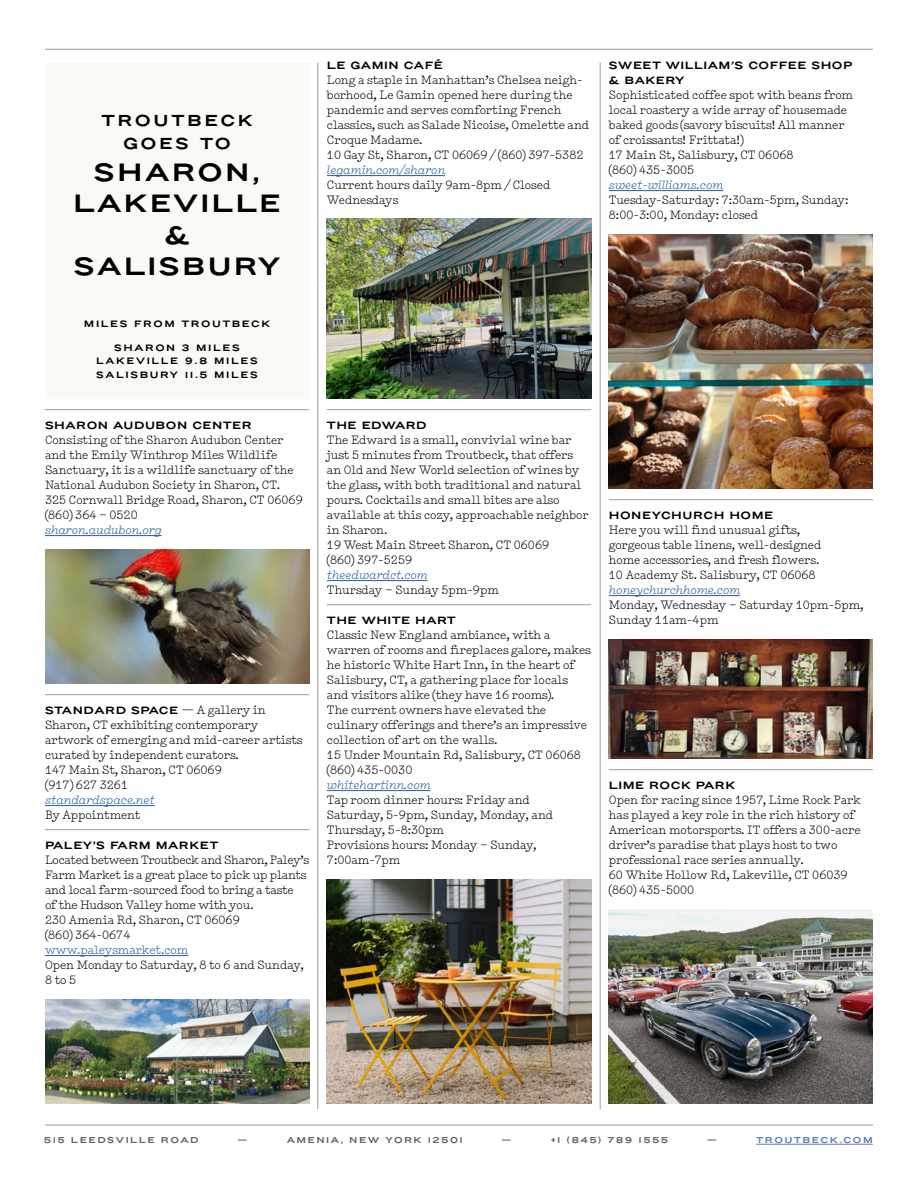
<style>
.page{position:relative;width:918px;height:1188px;background:#fff}
.page>*{position:absolute;margin:0;border:0;box-sizing:border-box;transform-origin:0 0}
.t1{font:28.5px/31.5px "Troutbeck 2 Regular";letter-spacing:.08em;color:#000;text-align:center}
.t2{font:18.15px/23.1px "Troutbeck 2 Regular";letter-spacing:.14em;color:#000;text-align:center}
.t3{font:12px/15px "Typewriter";color:#000}
.t4{font:12px/15px "Troutbeck 2 Regular";letter-spacing:.04em;color:#000}
.t5{font:italic 12px "Typewriter";color:#275b9b}
.t6{font:12px "Typewriter";color:#275b9b}
.t7{font:10.5px/13.5px "Troutbeck 2 Regular";letter-spacing:.15em;color:#000;text-align:center}
.t8{font:9.75px "Troutbeck 2 Regular";letter-spacing:.145em;color:#646363}
.t9{font:9.75px "Troutbeck 2 Regular";letter-spacing:.145em;color:#607cb4}
.s1{font-family:"Typewriter"}
</style>
<div class="page">
<hr style="left:45px;top:49px;width:828px;height:1px;background:#9d9d9c">
<hr style="left:45px;top:1125px;width:828px;height:1px;background:#9d9d9c">
<hr style="left:756px;top:1144px;width:117px;height:1px;background:#607cb4">
<hr style="left:327px;top:175px;width:118px;height:1px;background:#275b9b">
<hr style="left:327px;top:409px;width:264px;height:1px;background:#9d9d9c">
<hr style="left:327px;top:580px;width:100px;height:1px;background:#275b9b">
<hr style="left:327px;top:604px;width:264px;height:1px;background:#9d9d9c">
<hr style="left:327px;top:790px;width:103px;height:1px;background:#275b9b">
<hr style="left:318px;top:63px;width:1px;height:1046px;background:#9d9d9c">
<hr style="left:600px;top:63px;width:1px;height:1046px;background:#9d9d9c">
<hr style="left:45px;top:409px;width:264px;height:1px;background:#9d9d9c">
<hr style="left:45px;top:535px;width:117px;height:1px;background:#275b9b">
<hr style="left:45px;top:694px;width:264px;height:1px;background:#9d9d9c">
<hr style="left:45px;top:805px;width:110px;height:1px;background:#275b9b">
<hr style="left:45px;top:829px;width:264px;height:1px;background:#9d9d9c">
<hr style="left:45px;top:955px;width:143px;height:1px;background:#275b9b">
<hr style="left:609px;top:190px;width:114px;height:1px;background:#275b9b">
<hr style="left:609px;top:499px;width:264px;height:1px;background:#9d9d9c">
<hr style="left:609px;top:595px;width:131px;height:1px;background:#275b9b">
<hr style="left:609px;top:769px;width:264px;height:1px;background:#9d9d9c">
<div style="left:45px;top:63px;width:264px;height:336px;background:#faf9f5"></div>
<img style="left:609px;top:909px;width:264px;height:195px">
<img style="left:327px;top:219px;width:264px;height:180px">
<img style="left:327px;top:879px;width:264px;height:225px">
<img style="left:609px;top:639px;width:264px;height:120px">
<img style="left:609px;top:234px;width:264px;height:255px">
<img style="left:45px;top:999px;width:264px;height:105px">
<img style="left:45px;top:549px;width:264px;height:135px">
<h2 class="t2" style="left:101px;top:109px;width:153px">TROUTBECK<br>GOES TO</h2>
<h1 class="t1" style="left:73px;top:156px;width:209px">SHARON,<br>LAKEVILLE &amp;<br>SALISBURY</h1>
<p class="t4" style="left:327px;top:58px;width:117px">LE GAMIN CAFÉ</p>
<p class="t3" style="left:327px;top:73px;width:264px">Long a staple in Manhattan’s Chelsea neigh&shy;borhood, Le Gamin opened here during the pandemic and serves comforting French classics, such as Salade Nicoise, Omelette and Croque Madame.<br>10 Gay St, Sharon, CT 06069 / (860) 397-5382</p>
<p class="t5" style="left:327px;top:161px;width:120px">legamin.com/sharon</p>
<p class="t3" style="left:327px;top:178px;width:225px">Current hours daily 9am-8pm / Closed<br>Wednesdays</p>
<p class="t7" style="left:84px;top:317px;width:188px">MILES FROM TROUTBECK</p>
<p class="t7" style="left:96px;top:341px;width:163px">SHARON 3 MILES<br>LAKEVILLE 9.8 MILES<br>SALISBURY 11.5 MILES</p>
<p class="t4" style="left:45px;top:418px;width:208px">SHARON AUDUBON CENTER</p>
<p class="t3" style="left:45px;top:433px;width:259px">Consisting of the Sharon Audubon Center and the Emily Winthrop Miles Wildlife Sanctuary, it is a wildlife sanctuary of the National Audubon Society in Sharon, CT.<br>325 Cornwall Bridge Road, Sharon, CT 06069 (860) 364 – 0520</p>
<p class="t5" style="left:45px;top:521px;width:118px">sharon.audubon.org</p>
<p class="t4" style="left:45px;top:703px;width:222px">STANDARD SPACE <span class="s1">— A gallery in</span></p>
<p class="t3" style="left:45px;top:718px;width:259px">Sharon, CT exhibiting contemporary artwork of emerging and mid-career artists curated by independent curators.<br>147 Main St, Sharon, CT 06069<br>(917) 627 3261</p>
<p class="t5" style="left:45px;top:791px;width:111px">standardspace.net</p>
<p class="t3" style="left:45px;top:808px;width:97px">By Appointment</p>
<p class="t4" style="left:45px;top:838px;width:175px">PALEY’S FARM MARKET</p>
<p class="t3" style="left:45px;top:853px;width:266px">Located between Troutbeck and Sharon, Paley’s Farm Market is a great place to pick up plants and local farm-sourced food to bring a taste<br>of the Hudson Valley home with you.<br>230 Amenia Rd, Sharon, CT 06069<br>(860) 364-0674</p>
<p class="t6" style="left:45px;top:941px;width:145px">www.paleysmarket.com</p>
<p class="t3" style="left:45px;top:958px;width:260px">Open Monday to Saturday, 8 to 6 and Sunday,<br>8 to 5</p>
<p class="t4" style="left:327px;top:418px;width:101px">THE EDWARD</p>
<p class="t3" style="left:327px;top:433px;width:263px">The Edward is a small, convivial wine bar just 5 minutes from Troutbeck, that offers an Old and New World selection of wines by the glass, with both traditional and natural pours. Cocktails and small bites are also available at this cozy, approachable neighbor in Sharon.<br>19 West Main Street Sharon, CT 06069<br>(860) 397-5259</p>
<p class="t5" style="left:327px;top:566px;width:102px">theedwardct.com</p>
<p class="t3" style="left:327px;top:583px;width:173px">Thursday – Sunday 5pm-9pm</p>
<p class="t4" style="left:327px;top:613px;width:130px">THE WHITE HART</p>
<p class="t3" style="left:327px;top:628px;width:265px">Classic New England ambiance, with a warren of rooms and fireplaces galore, makes he historic White Hart Inn, in the heart of Salisbury, CT, a gathering place for locals and visitors alike (they have 16 rooms).<br>The current owners have elevated the culinary offerings and there’s an impressive collection of art on the walls.<br>15 Under Mountain Rd, Salisbury, CT 06068 (860) 435-0030</p>
<p class="t5" style="left:327px;top:776px;width:105px">whitehartinn.com</p>
<p class="t3" style="left:327px;top:793px;width:228px">Tap room dinner hours: Friday and<br>Saturday, 5-9pm, Sunday, Monday, and<br>Thursday, 5-8:30pm<br>Provisions hours: Monday – Sunday,<br>7:00am-7pm</p>
<p class="t4" style="left:609px;top:58px;width:245px">SWEET WILLIAM’S COFFEE SHOP &amp; BAKERY</p>
<p class="t3" style="left:609px;top:88px;width:246px">Sophisticated coffee spot with beans from local roastery a wide array of housemade baked goods (savory biscuits! All manner of croissants! Frittata!)<br>17 Main St, Salisbury, CT 06068<br>(860) 435-3005</p>
<p class="t5" style="left:609px;top:176px;width:116px">sweet-williams.com</p>
<p class="t3" style="left:609px;top:193px;width:241px">Tuesday-Saturday: 7:30am-5pm, Sunday:<br>8:00-3:00, Monday: closed</p>
<p class="t4" style="left:609px;top:508px;width:166px">HONEYCHURCH HOME</p>
<p class="t3" style="left:609px;top:523px;width:214px">Here you will find unusual gifts, gorgeous table linens, well-designed home accessories, and fresh flowers.<br>10 Academy St. Salisbury, CT 06068</p>
<p class="t5" style="left:609px;top:581px;width:133px">honeychurchhome.com</p>
<p class="t3" style="left:609px;top:598px;width:256px">Monday, Wednesday – Saturday 10pm-5pm,<br>Sunday 11am-4pm</p>
<p class="t4" style="left:609px;top:778px;width:128px">LIME ROCK PARK</p>
<p class="t3" style="left:609px;top:793px;width:254px">Open for racing since 1957, Lime Rock Park has played a key role in the rich history of American motorsports. IT offers a 300-acre driver’s paradise that plays host to two professional race series annually.<br>60 White Hollow Rd, Lakeville, CT 06039 (860) 435-5000</p>
<p class="t8" style="left:44px;top:1135px;width:156px">515 LEEDSVILLE ROAD</p>
<p class="t8" style="left:237px;top:1135px;width:13px">—</p>
<p class="t8" style="left:287px;top:1135px;width:178px">AMENIA, NEW YORK 12501</p>
<p class="t8" style="left:501px;top:1135px;width:13px">—</p>
<p class="t8" style="left:551px;top:1135px;width:119px">+1 (845) 789 1555</p>
<p class="t8" style="left:707px;top:1135px;width:13px">—</p>
<p class="t9" style="left:756px;top:1135px;width:118px">TROUTBECK.COM</p>
</div>
